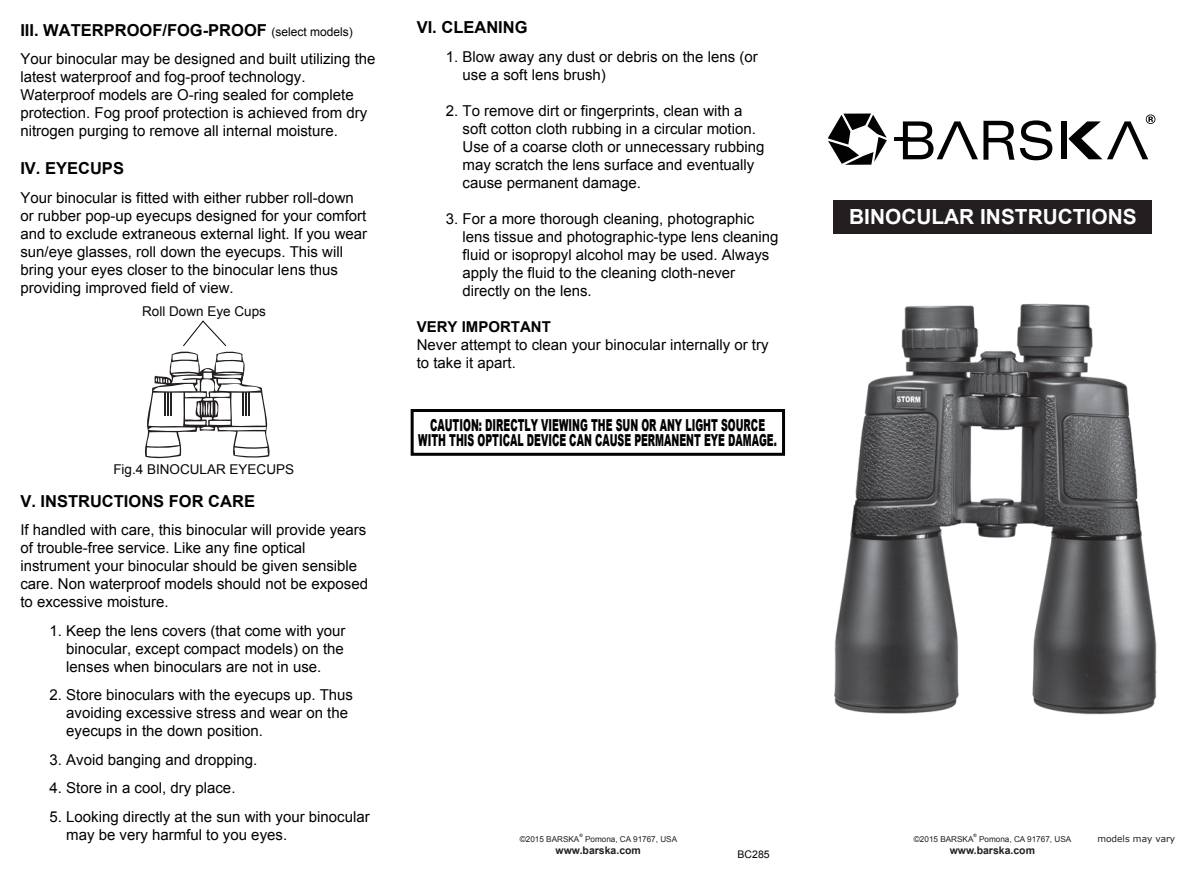
<style>
.page{position:relative;width:1188px;height:893px;background:#fff}
.page>*{position:absolute;margin:0;border:0;box-sizing:border-box;transform-origin:0 0}
.t1{font:700 20.85px "Arial";color:#fff}
.t2{font:900 16.5px/15px "Arial";color:#020202;text-align:center;scale:.57 1}
.t3{font:700 16.5px "Arial";color:#020202}
.t4{font:15px/18px "Arial";color:#020202}
.t5{font:700 15px "Arial";color:#020202}
.t6{font:13.5px "Arial";color:#060606}
.t7{font:700 10.5px "Arial";color:#231f20}
.t8{font:10.5px "Arial";color:#020202}
.t9{font:9px "Verdana";color:#231f20}
.t10{font:8.1px "Arial";color:#231f20}
.t11{font:4.5px "Arial";color:#020202}
.s1{font-weight:400;font-size:12px}
</style>
<div class="page">
<div style="left:833px;top:200px;width:319px;height:33px;background:#231f20"></div>
<div style="left:411px;top:409px;width:374px;height:47px;border:3px solid #020202"></div>
<svg style="left:903px;top:121px;width:75px;height:38px"></svg>
<svg style="left:984px;top:120px;width:68px;height:40px"></svg>
<div style="left:1062px;top:121px;width:5px;height:38px;background:#020202"></div>
<hr style="left:895px;top:137px;width:15px;height:4px;background:#020202">
<svg style="left:828px;top:114px;width:59px;height:51px"></svg>
<svg style="left:1069px;top:114px;width:86px;height:45px"></svg>
<svg style="left:145px;top:320px;width:125px;height:139px"></svg>
<img style="left:834px;top:303px;width:323px;height:412px">
<p class="t3" style="left:20px;top:19px;width:334px">III. WATERPROOF/FOG-PROOF <span class="s1">(select models)</span></p>
<p class="t4" style="left:20px;top:50px;width:357px">Your binocular may be designed and built utilizing the latest waterproof and fog-proof technology.<br>Waterproof models are O-ring sealed for complete protection. Fog proof protection is achieved from dry nitrogen purging to remove all internal moisture.</p>
<p class="t3" style="left:20px;top:157px;width:105px">IV. EYECUPS</p>
<p class="t4" style="left:20px;top:189px;width:348px">Your binocular is fitted with either rubber roll-down or rubber pop-up eyecups designed for your comfort and to exclude extraneous external light. If you wear sun/eye glasses, roll down the eyecups. This will bring your eyes closer to the binocular lens thus providing improved field of view.</p>
<p class="t6" style="left:142px;top:302px;width:125px">Roll Down Eye Cups</p>
<p class="t6" style="left:113px;top:461px;width:182px">Fig.4 BINOCULAR EYECUPS</p>
<p class="t3" style="left:20px;top:490px;width:236px">V. INSTRUCTIONS FOR CARE</p>
<p class="t4" style="left:20px;top:521px;width:349px">If handled with care, this binocular will provide years of trouble-free service. Like any fine optical instrument your binocular should be given sensible care. Non waterproof models should not be exposed to excessive moisture.</p>
<p class="t4" style="left:66px;top:621px;width:281px;text-align:justify;text-indent:-17px">1. Keep the lens covers (that come with your binocular, except compact models) on the lenses when binoculars are not in use.</p>
<p class="t4" style="left:66px;top:686px;width:288px;text-indent:-17px">2. Store binoculars with the eyecups up. Thus avoiding excessive stress and wear on the eyecups in the down position.</p>
<p class="t4" style="left:50px;top:750px;width:209px">3. Avoid banging and dropping.</p>
<p class="t4" style="left:50px;top:779px;width:187px">4. Store in a cool, dry place.</p>
<p class="t4" style="left:66px;top:807px;width:305px;text-indent:-17px">5. Looking directly at the sun with your binocular may be very harmful to you eyes.</p>
<p class="t3" style="left:417px;top:17px;width:112px">VI. CLEANING</p>
<p class="t4" style="left:463px;top:48px;width:297px;text-indent:-17px">1. Blow away any dust or debris on the lens (or use a soft lens brush)</p>
<p class="t4" style="left:463px;top:102px;width:303px;text-indent:-17px">2. To remove dirt or fingerprints, clean with a soft cotton cloth rubbing in a circular motion.<br>Use of a coarse cloth or unnecessary rubbing may scratch the lens surface and eventually cause permanent damage.</p>
<p class="t4" style="left:463px;top:210px;width:317px;text-indent:-17px">3. For a more thorough cleaning, photographic lens tissue and photographic-type lens cleaning fluid or isopropyl alcohol may be used. Always apply the fluid to the cleaning cloth-never directly on the lens.</p>
<p class="t5" style="left:417px;top:317px;width:136px">VERY IMPORTANT</p>
<p class="t4" style="left:417px;top:336px;width:353px">Never attempt to clean your binocular internally or try to take it apart.</p>
<p class="t2" style="left:418px;top:417px;width:631px">CAUTION: DIRECTLY VIEWING THE SUN OR ANY LIGHT SOURCE<br>WITH THIS OPTICAL DEVICE CAN CAUSE PERMANENT EYE DAMAGE.</p>
<p class="t11" style="left:579px;top:833px;width:5px">®</p>
<p class="t10" style="left:520px;top:834px;width:61px">©2015 BARSKA</p>
<p class="t10" style="left:585px;top:834px;width:94px">Pomona, CA 91767, USA</p>
<p class="t7" style="left:556px;top:844px;width:87px">www.barska.com</p>
<p class="t8" style="left:738px;top:847px;width:34px">BC285</p>
<h1 class="t1" style="left:849px;top:203px;width:289px">BINOCULAR INSTRUCTIONS</h1>
<p class="t11" style="left:974px;top:833px;width:5px">®</p>
<p class="t10" style="left:914px;top:834px;width:61px">©2015 BARSKA</p>
<p class="t10" style="left:979px;top:834px;width:94px">Pomona, CA 91767, USA</p>
<p class="t7" style="left:950px;top:844px;width:87px">www.barska.com</p>
<p class="t9" style="left:1097px;top:833px;width:79px">models may vary</p>
</div>
